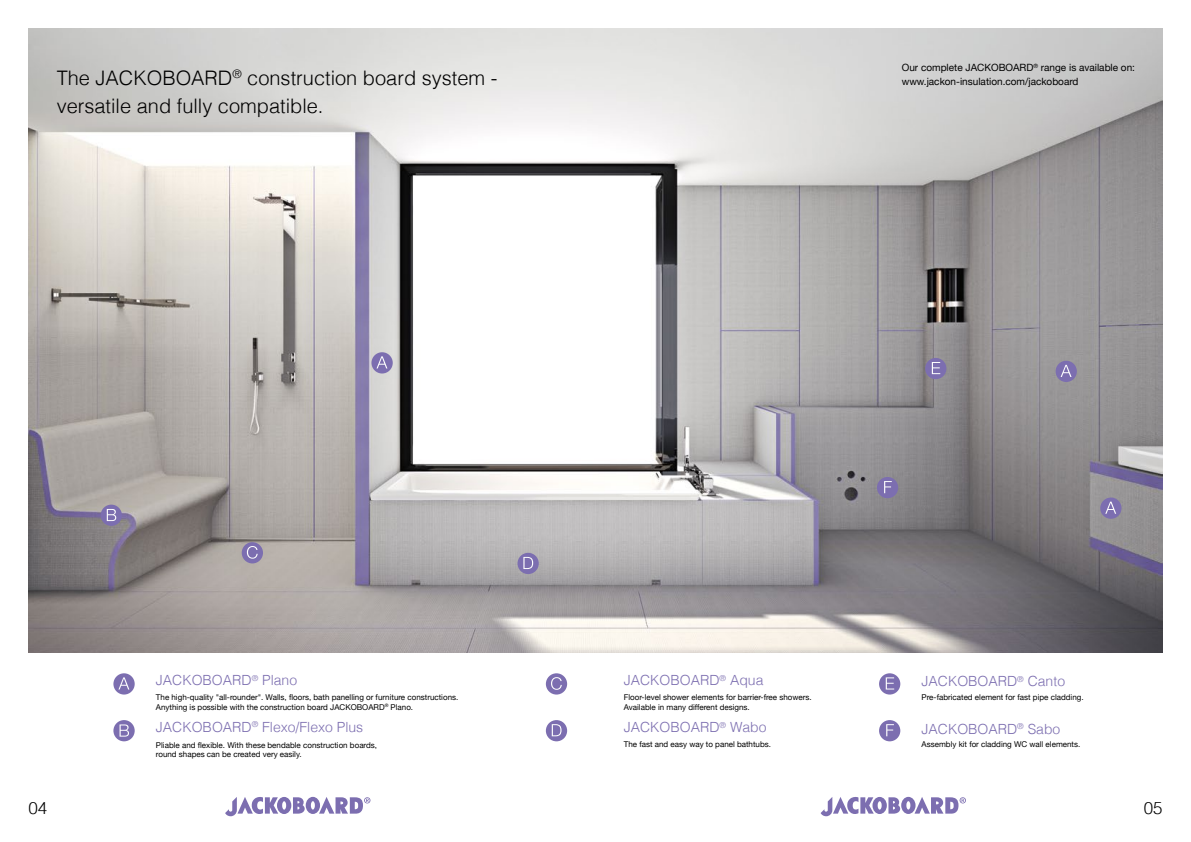
<style>
.page{position:relative;width:1191px;height:842px;background:#fff}
.page>*{position:absolute;margin:0;border:0;box-sizing:border-box;transform-origin:0 0}
.t1{font:300 20px/28.3px "Helvetica";color:#000}
.t2{font:300 17px "Helvetica";color:#000}
.t3{font:300 14px "Helvetica";color:#7c6eb0}
.t4{font:10px/14.2px "Helvetica Neue";color:#000}
.t5{font:8px/9.6px "Helvetica Neue";color:#000}
</style>
<div class="page">
<img style="left:28px;top:28px;width:1134px;height:624px">
<svg style="left:225px;top:796px;width:145px;height:20px"></svg>
<svg style="left:820px;top:796px;width:146px;height:20px"></svg>
<div style="left:1055px;top:361px;width:21px;height:21px;background:#7c6eb0;border-radius:50%"></div>
<svg style="left:1060px;top:365px;width:11px;height:12px"></svg>
<div style="left:1100px;top:497px;width:21px;height:22px;background:#7c6eb0;border-radius:50%"></div>
<svg style="left:1105px;top:502px;width:11px;height:12px"></svg>
<div style="left:879px;top:673px;width:21px;height:21px;background:#7c6eb0;border-radius:50%"></div>
<svg style="left:885px;top:677px;width:9px;height:12px"></svg>
<div style="left:925px;top:358px;width:21px;height:21px;background:#7c6eb0;border-radius:50%"></div>
<svg style="left:931px;top:362px;width:9px;height:12px"></svg>
<div style="left:879px;top:720px;width:21px;height:21px;background:#7c6eb0;border-radius:50%"></div>
<svg style="left:886px;top:724px;width:8px;height:12px"></svg>
<div style="left:877px;top:477px;width:21px;height:21px;background:#7c6eb0;border-radius:50%"></div>
<svg style="left:884px;top:481px;width:7px;height:12px"></svg>
<div style="left:113px;top:673px;width:22px;height:21px;background:#7c6eb0;border-radius:50%"></div>
<svg style="left:118px;top:677px;width:11px;height:12px"></svg>
<div style="left:371px;top:352px;width:22px;height:21px;background:#7c6eb0;border-radius:50%"></div>
<svg style="left:376px;top:356px;width:11px;height:12px"></svg>
<div style="left:113px;top:720px;width:22px;height:21px;background:#7c6eb0;border-radius:50%"></div>
<svg style="left:119px;top:724px;width:10px;height:13px"></svg>
<div style="left:101px;top:505px;width:21px;height:21px;background:#7c6eb0;border-radius:50%"></div>
<svg style="left:107px;top:509px;width:9px;height:12px"></svg>
<div style="left:546px;top:673px;width:21px;height:21px;background:#7c6eb0;border-radius:50%"></div>
<svg style="left:551px;top:677px;width:11px;height:13px"></svg>
<div style="left:242px;top:542px;width:21px;height:21px;background:#7c6eb0;border-radius:50%"></div>
<svg style="left:247px;top:546px;width:11px;height:13px"></svg>
<div style="left:546px;top:720px;width:21px;height:21px;background:#7c6eb0;border-radius:50%"></div>
<svg style="left:552px;top:724px;width:9px;height:12px"></svg>
<div style="left:517px;top:553px;width:22px;height:21px;background:#7c6eb0;border-radius:50%"></div>
<svg style="left:523px;top:557px;width:10px;height:12px"></svg>
<p class="t1" style="left:57px;top:62px;width:442px">The JACKOBOARD<sup>®</sup> construction board system - versatile and fully compatible.</p>
<p class="t4" style="left:901px;top:61px;width:235px">Our complete JACKOBOARD<sup>®</sup> range is available on: www.jackon-insulation.com/jackoboard</p>
<p class="t2" style="left:28px;top:793px;width:20px">04</p>
<p class="t3" style="left:156px;top:668px;width:143px">JACKOBOARD<sup>®</sup> Plano</p>
<p class="t3" style="left:156px;top:715px;width:209px">JACKOBOARD<sup>®</sup> Flexo/Flexo Plus</p>
<p class="t5" style="left:156px;top:693px;width:304px">The high-quality "all-rounder". Walls, floors, bath panelling or furniture constructions.<br>Anything is possible with the construction board JACKOBOARD<sup>®</sup> Plano.</p>
<p class="t5" style="left:156px;top:740px;width:223px">Pliable and flexible. With these bendable construction boards, round shapes can be created very easily.</p>
<p class="t3" style="left:624px;top:669px;width:141px">JACKOBOARD<sup>®</sup> Aqua</p>
<p class="t3" style="left:921px;top:670px;width:145px">JACKOBOARD<sup>®</sup> Canto</p>
<p class="t3" style="left:624px;top:715px;width:144px">JACKOBOARD<sup>®</sup> Wabo</p>
<p class="t3" style="left:921px;top:717px;width:140px">JACKOBOARD<sup>®</sup> Sabo</p>
<p class="t5" style="left:624px;top:693px;width:189px">Floor-level shower elements for barrier-free showers.<br>Available in many different designs.</p>
<p class="t5" style="left:921px;top:693px;width:163px">Pre-fabricated element for fast pipe cladding.</p>
<p class="t5" style="left:624px;top:740px;width:149px">The fast and easy way to panel bathtubs.</p>
<p class="t5" style="left:921px;top:740px;width:160px">Assembly kit for cladding WC wall elements.</p>
<p class="t2" style="left:1143px;top:793px;width:20px">05</p>
</div>
